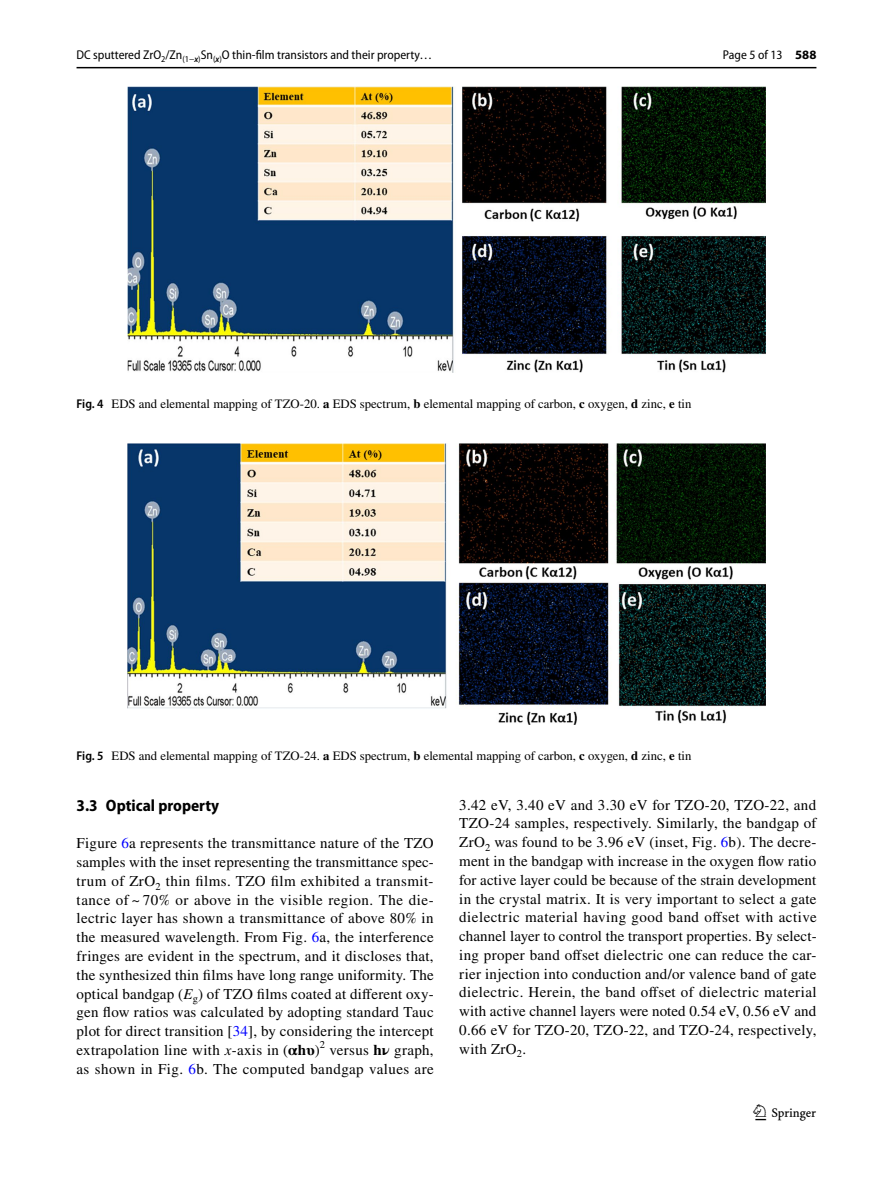
<style>
.page{position:relative;width:893px;height:1187px;background:#fff}
.page>*{position:absolute;margin:0;border:0;box-sizing:border-box;transform-origin:0 0}
.t1{font:22.5px "Springnew Regular 3";color:#000}
.t2{font:700 semi-condensed 16.5px "Myriad Pro";color:#000}
.t3{font:15px/18.8px "STIX";letter-spacing:.02em;color:#000;text-align:justify}
.t4{font:12.75px "STIX";color:#000}
.t5{font:12.75px "Myriad Pro Semi Cn 3";color:#000}
.t6{font:semi-condensed 12.75px "Myriad Pro";color:#000}
.s1{font-weight:700;font-stretch:normal}
.s2{font-family:"Myriad Pro";font-weight:600;font-stretch:semi-condensed}
.s3{font-weight:700}
.s4{color:#00f}
.s5{font-style:italic}
.s6{font-family:"STIX Math Regular 12"}
.s7{font-family:"STIX Math Bold 5"}
.s8{font-family:"STIX Math Bold 6"}
</style>
<div class="page">
<hr style="left:77px;top:67px;width:739px;height:1px;background:#000">
<img style="left:128px;top:87px;width:637px;height:285px">
<img style="left:128px;top:443px;width:637px;height:281px">
<p class="t5" style="left:77px;top:48px;width:357px">DC sputtered ZrO<sub>2</sub>/Zn<sub>(1−</sub><sub>x</sub><sub>)</sub>Sn<sub>(</sub><sub>x</sub><sub>)</sub>O thin‑film transistors and their property…</p>
<p class="t6" style="left:723px;top:48px;width:95px">Page 5 of 13 <span class="s1">588</span></p>
<p class="t4" style="left:77px;top:395px;width:616px"><span class="s2">Fig. 4</span> EDS and elemental mapping of TZO-20. <span class="s3">a</span> EDS spectrum, <span class="s3">b</span> elemental mapping of carbon, <span class="s3">c</span> oxygen, <span class="s3">d</span> zinc, <span class="s3">e</span> tin</p>
<p class="t4" style="left:77px;top:746px;width:616px"><span class="s2">Fig. 5</span> EDS and elemental mapping of TZO-24. <span class="s3">a</span> EDS spectrum, <span class="s3">b</span> elemental mapping of carbon, <span class="s3">c</span> oxygen, <span class="s3">d</span> zinc, <span class="s3">e</span> tin</p>
<p class="t2" style="left:77px;top:796px;width:144px">3.3 Optical property</p>
<p class="t3" style="left:77px;top:835px;width:359px">Figure <span class="s4">6</span>a represents the transmittance nature of the TZO samples with the inset representing the transmittance spec&shy;trum of ZrO<sub>2</sub> thin films. TZO film exhibited a transmit&shy;tance of ~ 70% or above in the visible region. The die&shy;lectric layer has shown a transmittance of above 80% in the measured wavelength. From Fig. <span class="s4">6</span>a, the interference fringes are evident in the spectrum, and it discloses that, the synthesized thin films have long range uniformity. The optical bandgap (<span class="s5">E</span><sub>g</sub>) of TZO films coated at different oxy&shy;gen flow ratios was calculated by adopting standard Tauc plot for direct transition [<span class="s4">34</span>], by considering the intercept extrapolation line with <span class="s5">x</span>-axis in <span class="s6">(</span><span class="s7">𝛂𝐡𝛖</span><span class="s6">)</span><sup>2</sup> versus <span class="s8">𝐡𝛎</span> graph, as shown in Fig. <span class="s4">6</span>b. The computed bandgap values are</p>
<p class="t3" style="left:459px;top:796px;width:359px">3.42 eV, 3.40 eV and 3.30 eV for TZO-20, TZO-22, and TZO-24 samples, respectively. Similarly, the bandgap of ZrO<sub>2</sub> was found to be 3.96 eV (inset, Fig. <span class="s4">6</span>b). The decre&shy;ment in the bandgap with increase in the oxygen flow ratio for active layer could be because of the strain development in the crystal matrix. It is very important to select a gate dielectric material having good band offset with active channel layer to control the transport properties. By select&shy;ing proper band offset dielectric one can reduce the car&shy;rier injection into conduction and/or valence band of gate dielectric. Herein, the band offset of dielectric material with active channel layers were noted 0.54 eV, 0.56 eV and 0.66 eV for TZO-20, TZO-22, and TZO-24, respectively, with ZrO<sub>2</sub>.</p>
<h1 class="t1" style="left:755px;top:1104px;width:62px">1 3</h1>
</div>
